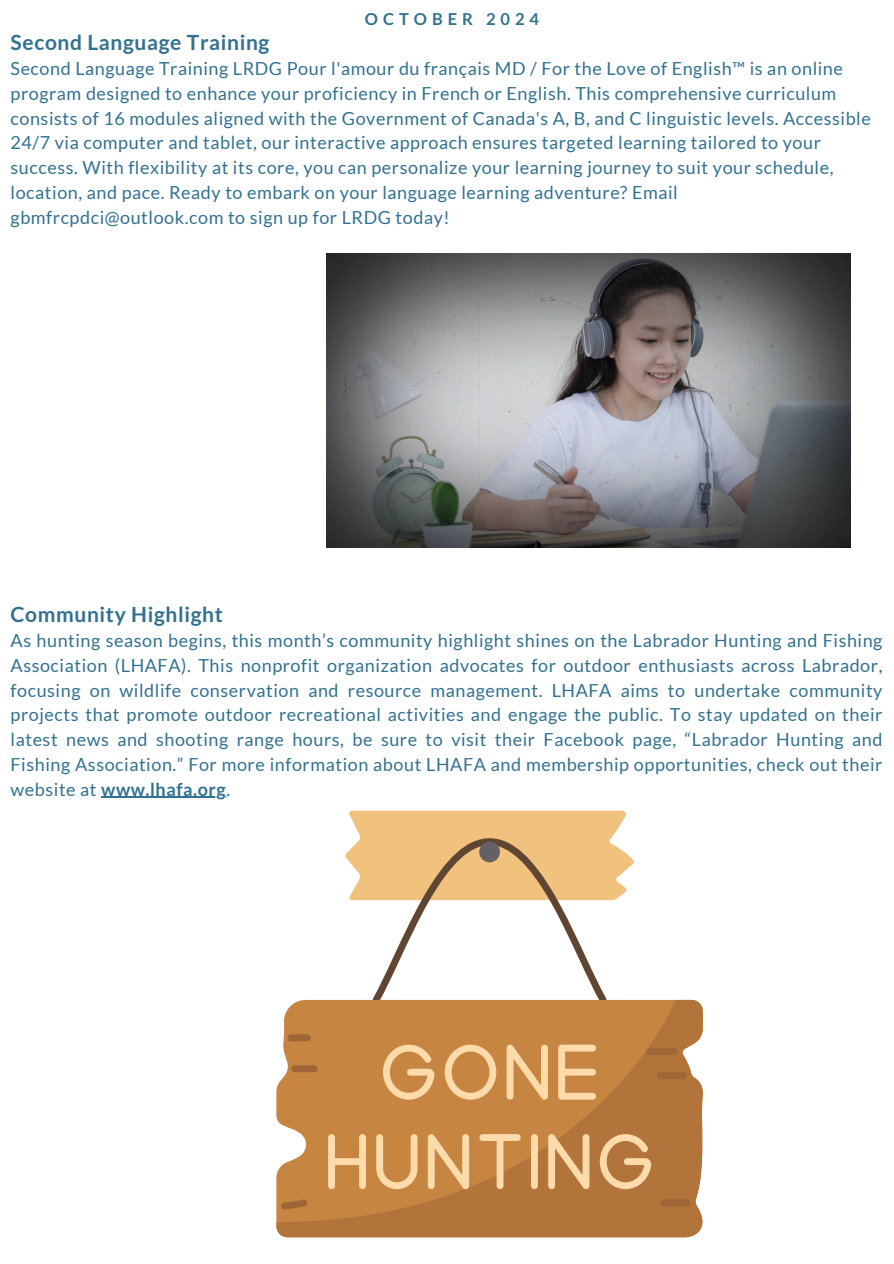
<style>
.page{position:relative;width:894px;height:1264px;background:#fff}
.page>*{position:absolute;margin:0;border:0;box-sizing:border-box;transform-origin:0 0}
.t1{font:700 21px "Lato";letter-spacing:.03em;color:#32718f}
.t2{font:18px/24.8px "Lato";letter-spacing:.03em;color:#32718f;text-align:justify}
.t3{font:700 16.5px "Lato";letter-spacing:.3em;color:#32718f}
.s1{font-weight:700}
</style>
<div class="page">
<svg style="left:276px;top:999px;width:427px;height:238px;background:#c08346"></svg>
<div style="left:660px;top:1199px;width:30px;height:7px;background:#9e6536;border-radius:3px"></div>
<div style="left:646px;top:1048px;width:31px;height:6px;background:#9e6536;border-radius:3px"></div>
<div style="left:656px;top:1072px;width:30px;height:7px;background:#9e6536;border-radius:3px"></div>
<div style="left:287px;top:1034px;width:24px;height:7px;background:#9e6536;border-radius:3px"></div>
<div style="left:291px;top:1065px;width:26px;height:7px;background:#9e6536;border-radius:3px"></div>
<svg style="left:281px;top:1199px;width:26px;height:10px"></svg>
<svg style="left:376px;top:1134px;width:41px;height:55px;background:#daa468"></svg>
<svg style="left:383px;top:1044px;width:51px;height:55px;background:#dba66a"></svg>
<svg style="left:506px;top:1044px;width:41px;height:55px;background:#dfac71"></svg>
<svg style="left:444px;top:1044px;width:52px;height:55px;background:#d9a366"></svg>
<svg style="left:558px;top:1044px;width:38px;height:55px;background:#e0ad73"></svg>
<svg style="left:328px;top:1134px;width:38px;height:55px;background:#deaa6f"></svg>
<svg style="left:427px;top:1133px;width:42px;height:56px;background:#dfac71"></svg>
<svg style="left:479px;top:1134px;width:41px;height:55px;background:#d0985c"></svg>
<div style="left:531px;top:1134px;width:6px;height:55px;background:#ffdbac;border-radius:3px"></div>
<svg style="left:548px;top:1133px;width:41px;height:56px;background:#d5a26e"></svg>
<svg style="left:599px;top:1134px;width:52px;height:55px;background:#ce9a65"></svg>
<svg style="left:345px;top:810px;width:289px;height:193px"></svg>
<img style="left:326px;top:253px;width:524px;height:295px">
<hr style="left:101px;top:796px;width:125px;height:1px;background:#32718f">
<p class="t3" style="left:365px;top:9px;width:176px">OCTOBER 2024</p>
<p class="t1" style="left:11px;top:30px;width:260px">Second Language Training</p>
<p class="t2" style="left:11px;top:56px;width:861px;text-align:left">Second Language Training LRDG Pour l'amour du français MD / For the Love of English™ is an online program designed to enhance your proficiency in French or English. This comprehensive curriculum consists of 16 modules aligned with the Government of Canada's A, B, and C linguistic levels. Accessible 24/7 via computer and tablet, our interactive approach ensures targeted learning tailored to your success. With flexibility at its core, you can personalize your learning journey to suit your schedule, location, and pace. Ready to embark on your language learning adventure? Email gbmfrcpdci@outlook.com to sign up for LRDG today!</p>
<p class="t1" style="left:11px;top:601px;width:214px">Community Highlight</p>
<p class="t2" style="left:11px;top:627px;width:873px">As hunting season begins, this month’s community highlight shines on the Labrador Hunting and Fishing Association (LHAFA). This nonprofit organization advocates for outdoor enthusiasts across Labrador, focusing on wildlife conservation and resource management. LHAFA aims to undertake community projects that promote outdoor recreational activities and engage the public. To stay updated on their latest news and shooting range hours, be sure to visit their Facebook page, “Labrador Hunting and Fishing Association.” For more information about LHAFA and membership opportunities, check out their website at <span class="s1">www.lhafa.org</span>.</p>
</div>
